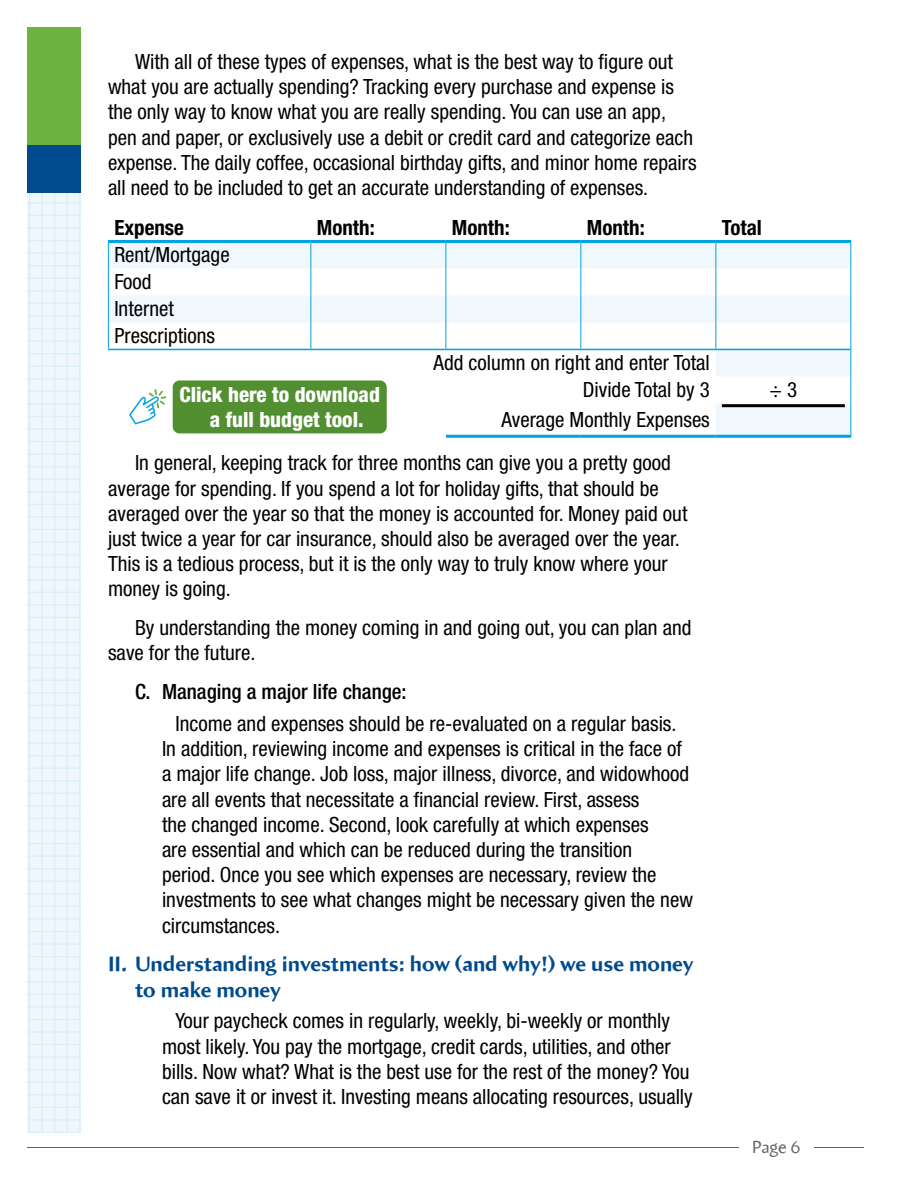
<style>
.page{position:relative;width:918px;height:1188px;background:#fff}
.page>*{position:absolute;margin:0;border:0;box-sizing:border-box;transform-origin:0 0}
.t1{font:condensed 21px/25.2px "Helvetica Neue LT Std";color:#000}
.t2{font:700 21px/25.2px "Amira";color:#004b8d}
.t3{font:800 condensed 21px/25.2px "Helvetica Neue LT Std";color:#fff}
.t4{font:700 condensed 21px "Helvetica Neue LT Std";color:#000}
.t5{font:500 condensed 21px "Helvetica Neue LT Std";color:#000}
.t6{font:18px "Amira";color:#5f6062}
</style>
<div class="page">
<hr style="left:27px;top:1147px;width:837px;height:1px;background:#5f6062">
<div style="left:739px;top:1132px;width:74px;height:28px;background:#fff"></div>
<div style="left:27px;top:27px;width:54px;height:1105px;background:#eff7fd"></div>
<hr style="left:27px;top:202px;width:54px;height:2px;background:#dbeefa">
<hr style="left:27px;top:215px;width:54px;height:1px;background:#dbeefa">
<hr style="left:27px;top:227px;width:54px;height:2px;background:#dbeefa">
<hr style="left:27px;top:240px;width:54px;height:1px;background:#dbeefa">
<hr style="left:27px;top:252px;width:54px;height:2px;background:#dbeefa">
<hr style="left:27px;top:265px;width:54px;height:1px;background:#dbeefa">
<hr style="left:27px;top:278px;width:54px;height:1px;background:#dbeefa">
<hr style="left:27px;top:290px;width:54px;height:2px;background:#dbeefa">
<hr style="left:27px;top:303px;width:54px;height:1px;background:#dbeefa">
<hr style="left:27px;top:315px;width:54px;height:2px;background:#dbeefa">
<hr style="left:27px;top:328px;width:54px;height:1px;background:#dbeefa">
<hr style="left:27px;top:340px;width:54px;height:2px;background:#dbeefa">
<hr style="left:27px;top:353px;width:54px;height:1px;background:#dbeefa">
<hr style="left:27px;top:365px;width:54px;height:2px;background:#dbeefa">
<hr style="left:27px;top:378px;width:54px;height:1px;background:#dbeefa">
<hr style="left:27px;top:391px;width:54px;height:1px;background:#dbeefa">
<hr style="left:27px;top:403px;width:54px;height:2px;background:#dbeefa">
<hr style="left:27px;top:416px;width:54px;height:1px;background:#dbeefa">
<hr style="left:27px;top:428px;width:54px;height:2px;background:#dbeefa">
<hr style="left:27px;top:441px;width:54px;height:1px;background:#dbeefa">
<hr style="left:27px;top:453px;width:54px;height:2px;background:#dbeefa">
<hr style="left:27px;top:466px;width:54px;height:1px;background:#dbeefa">
<hr style="left:27px;top:479px;width:54px;height:1px;background:#dbeefa">
<hr style="left:27px;top:491px;width:54px;height:2px;background:#dbeefa">
<hr style="left:27px;top:504px;width:54px;height:1px;background:#dbeefa">
<hr style="left:27px;top:516px;width:54px;height:2px;background:#dbeefa">
<hr style="left:27px;top:529px;width:54px;height:1px;background:#dbeefa">
<hr style="left:27px;top:541px;width:54px;height:2px;background:#dbeefa">
<hr style="left:27px;top:554px;width:54px;height:1px;background:#dbeefa">
<hr style="left:27px;top:566px;width:54px;height:2px;background:#dbeefa">
<hr style="left:27px;top:579px;width:54px;height:1px;background:#dbeefa">
<hr style="left:27px;top:592px;width:54px;height:1px;background:#dbeefa">
<hr style="left:27px;top:604px;width:54px;height:2px;background:#dbeefa">
<hr style="left:27px;top:617px;width:54px;height:1px;background:#dbeefa">
<hr style="left:27px;top:629px;width:54px;height:2px;background:#dbeefa">
<hr style="left:27px;top:642px;width:54px;height:1px;background:#dbeefa">
<hr style="left:27px;top:654px;width:54px;height:2px;background:#dbeefa">
<hr style="left:27px;top:667px;width:54px;height:1px;background:#dbeefa">
<hr style="left:27px;top:680px;width:54px;height:1px;background:#dbeefa">
<hr style="left:27px;top:692px;width:54px;height:2px;background:#dbeefa">
<hr style="left:27px;top:705px;width:54px;height:1px;background:#dbeefa">
<hr style="left:27px;top:717px;width:54px;height:2px;background:#dbeefa">
<hr style="left:27px;top:730px;width:54px;height:1px;background:#dbeefa">
<hr style="left:27px;top:742px;width:54px;height:2px;background:#dbeefa">
<hr style="left:27px;top:755px;width:54px;height:1px;background:#dbeefa">
<hr style="left:27px;top:767px;width:54px;height:2px;background:#dbeefa">
<hr style="left:27px;top:780px;width:54px;height:1px;background:#dbeefa">
<hr style="left:27px;top:793px;width:54px;height:1px;background:#dbeefa">
<hr style="left:27px;top:805px;width:54px;height:2px;background:#dbeefa">
<hr style="left:27px;top:818px;width:54px;height:1px;background:#dbeefa">
<hr style="left:27px;top:830px;width:54px;height:2px;background:#dbeefa">
<hr style="left:27px;top:843px;width:54px;height:1px;background:#dbeefa">
<hr style="left:27px;top:855px;width:54px;height:2px;background:#dbeefa">
<hr style="left:27px;top:868px;width:54px;height:1px;background:#dbeefa">
<hr style="left:27px;top:881px;width:54px;height:1px;background:#dbeefa">
<hr style="left:27px;top:893px;width:54px;height:2px;background:#dbeefa">
<hr style="left:27px;top:906px;width:54px;height:1px;background:#dbeefa">
<hr style="left:27px;top:918px;width:54px;height:2px;background:#dbeefa">
<hr style="left:27px;top:931px;width:54px;height:1px;background:#dbeefa">
<hr style="left:27px;top:943px;width:54px;height:2px;background:#dbeefa">
<hr style="left:27px;top:956px;width:54px;height:1px;background:#dbeefa">
<hr style="left:27px;top:968px;width:54px;height:2px;background:#dbeefa">
<hr style="left:27px;top:981px;width:54px;height:1px;background:#dbeefa">
<hr style="left:27px;top:994px;width:54px;height:1px;background:#dbeefa">
<hr style="left:27px;top:1006px;width:54px;height:2px;background:#dbeefa">
<hr style="left:27px;top:1019px;width:54px;height:1px;background:#dbeefa">
<hr style="left:27px;top:1031px;width:54px;height:2px;background:#dbeefa">
<hr style="left:27px;top:1044px;width:54px;height:1px;background:#dbeefa">
<hr style="left:27px;top:1056px;width:54px;height:2px;background:#dbeefa">
<hr style="left:27px;top:1069px;width:54px;height:1px;background:#dbeefa">
<hr style="left:27px;top:1082px;width:54px;height:1px;background:#dbeefa">
<hr style="left:27px;top:1094px;width:54px;height:2px;background:#dbeefa">
<hr style="left:27px;top:1107px;width:54px;height:1px;background:#dbeefa">
<hr style="left:27px;top:1119px;width:54px;height:2px;background:#dbeefa">
<hr style="left:27px;top:1132px;width:54px;height:1px;background:#dbeefa">
<hr style="left:29px;top:27px;width:1px;height:1105px;background:#dbeefa">
<hr style="left:41px;top:27px;width:2px;height:1105px;background:#dbeefa">
<hr style="left:54px;top:27px;width:1px;height:1105px;background:#dbeefa">
<hr style="left:67px;top:27px;width:1px;height:1105px;background:#dbeefa">
<hr style="left:79px;top:27px;width:2px;height:1105px;background:#dbeefa">
<div style="left:27px;top:27px;width:54px;height:118px;background:#6cb33f"></div>
<div style="left:27px;top:145px;width:54px;height:47px;background:#004b8d"></div>
<svg style="left:108px;top:243px;width:742px;height:193px"></svg>
<svg style="left:108px;top:243px;width:1px;height:106px"></svg>
<svg style="left:310px;top:243px;width:1px;height:106px"></svg>
<svg style="left:446px;top:243px;width:1px;height:106px"></svg>
<svg style="left:580px;top:243px;width:1px;height:106px"></svg>
<svg style="left:716px;top:243px;width:1px;height:106px"></svg>
<hr style="left:108px;top:240px;width:203px;height:3px;background:#00a4e3">
<hr style="left:311px;top:240px;width:135px;height:3px;background:#00a4e3">
<hr style="left:446px;top:240px;width:135px;height:3px;background:#00a4e3">
<hr style="left:581px;top:240px;width:135px;height:3px;background:#00a4e3">
<hr style="left:716px;top:240px;width:135px;height:3px;background:#00a4e3">
<hr style="left:446px;top:349px;width:135px;height:1px;background:#00a4e3">
<hr style="left:581px;top:349px;width:135px;height:1px;background:#00a4e3">
<hr style="left:716px;top:349px;width:134px;height:1px;background:#00a4e3">
<hr style="left:446px;top:435px;width:135px;height:3px;background:#00a4e3">
<hr style="left:581px;top:435px;width:135px;height:3px;background:#00a4e3">
<hr style="left:716px;top:435px;width:135px;height:3px;background:#00a4e3">
<hr style="left:108px;top:349px;width:203px;height:1px;background:#00a4e3">
<hr style="left:311px;top:349px;width:135px;height:1px;background:#00a4e3">
<svg style="left:850px;top:243px;width:1px;height:160px"></svg>
<hr style="left:850px;top:403px;width:1px;height:32px;background:#00a4e3">
<hr style="left:722px;top:404px;width:123px;height:3px;background:#000">
<svg style="left:117px;top:380px;width:60px;height:55px"></svg>
<div style="left:173px;top:380px;width:214px;height:53px;background:#528f31;border-radius:7px"></div>
<p class="t1" style="left:108px;top:49px;width:590px;text-indent:27px">With all of these types of expenses, what is the best way to figure out what you are actually spending? Tracking every purchase and expense is the only way to know what you are really spending. You can use an app, pen and paper, or exclusively use a debit or credit card and categorize each expense. The daily coffee, occasional birthday gifts, and minor home repairs all need to be included to get an accurate understanding of expenses.</p>
<p class="t4" style="left:114px;top:215px;width:71px">Expense</p>
<p class="t4" style="left:317px;top:215px;width:59px">Month:</p>
<p class="t4" style="left:452px;top:215px;width:59px">Month:</p>
<p class="t4" style="left:587px;top:215px;width:59px">Month:</p>
<p class="t4" style="left:722px;top:215px;width:41px">Total</p>
<p class="t1" style="left:114px;top:241px;width:117px;line-height:27px">Rent/Mortgage<br>Food<br>Internet<br>Prescriptions</p>
<p class="t1" style="left:434px;top:349px;width:278px;line-height:27px;text-align:right">Add column on right and enter Total<br>Divide Total by 3</p>
<p class="t3" style="left:210px;top:382px;width:172px;text-indent:-31px">Click here to download a full budget tool.</p>
<p class="t1" style="left:135px;top:398px;width:576px;line-height:43px;text-indent:366px">Average Monthly Expenses<br>In general, keeping track for three months can give you a pretty good</p>
<p class="t1" style="left:108px;top:476px;width:581px">average for spending. If you spend a lot for holiday gifts, that should be averaged over the year so that the money is accounted for. Money paid out just twice a year for car insurance, should also be averaged over the year.<br>This is a tedious process, but it is the only way to truly know where your money is going.</p>
<p class="t1" style="left:108px;top:615px;width:585px;text-indent:27px">By understanding the money coming in and going out, you can plan and save for the future.</p>
<p class="t5" style="left:135px;top:679px;width:273px">C. Managing a major life change:</p>
<p class="t1" style="left:162px;top:711px;width:532px;text-indent:14px">Income and expenses should be re-evaluated on a regular basis.<br>In addition, reviewing income and expenses is critical in the face of a major life change. Job loss, major illness, divorce, and widowhood are all events that necessitate a financial review. First, assess<br>the changed income. Second, look carefully at which expenses<br>are essential and which can be reduced during the transition<br>period. Once you see which expenses are necessary, review the investments to see what changes might be necessary given the new circumstances.</p>
<p class="t2" style="left:135px;top:952px;width:560px;text-indent:-27px">II. Understanding investments: how (and why!) we use money to make money</p>
<p class="t1" style="left:162px;top:1008px;width:532px;text-indent:14px">Your paycheck comes in regularly, weekly, bi-weekly or monthly most likely. You pay the mortgage, credit cards, utilities, and other bills. Now what? What is the best use for the rest of the money? You can save it or invest it. Investing means allocating resources, usually</p>
<p class="t1" style="left:770px;top:377px;width:29px">÷ 3</p>
<p class="t6" style="left:752px;top:1137px;width:50px">Page 6</p>
</div>
